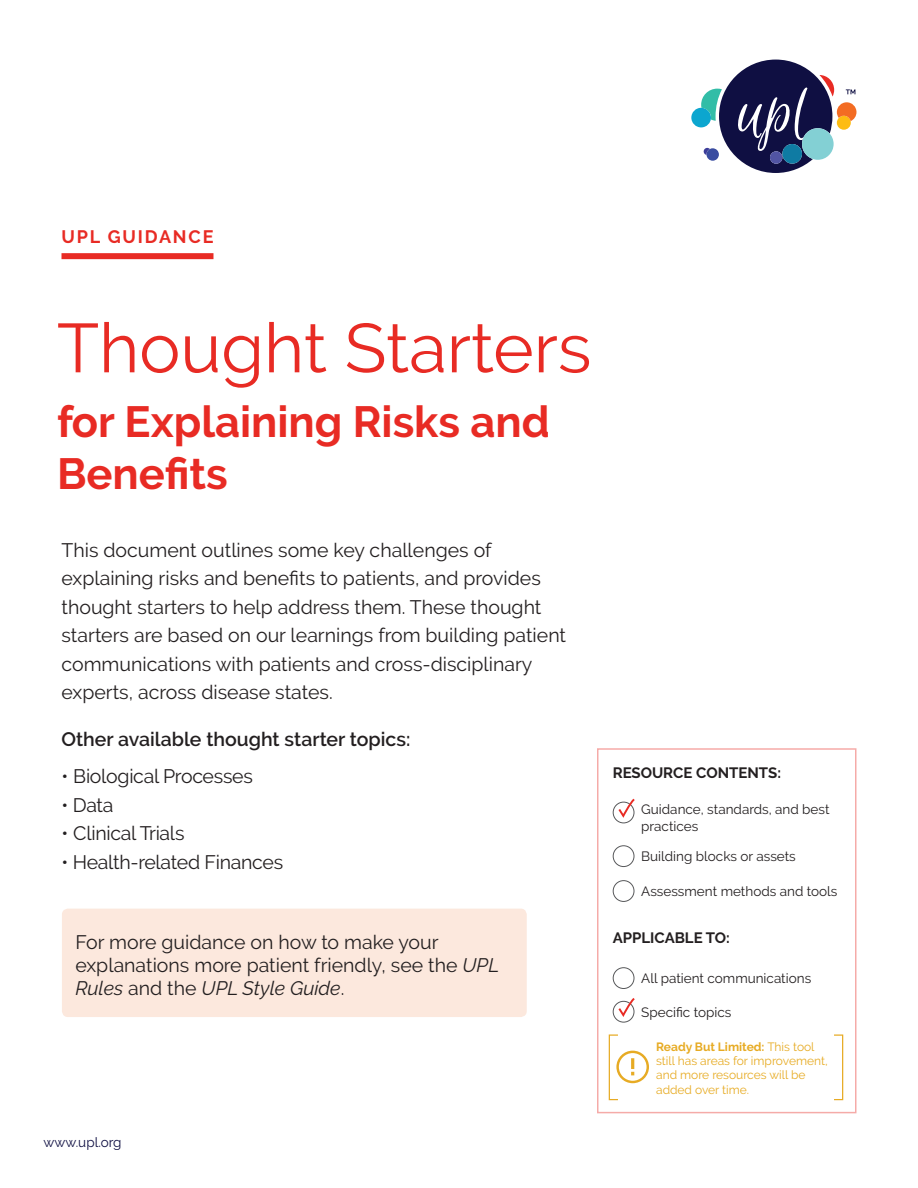
<style>
.page{position:relative;width:918px;height:1188px;background:#fff}
.page>*{position:absolute;margin:0;border:0;box-sizing:border-box;transform-origin:0 0}
.t1{font:69px "Raleway";color:#e82b24}
.t2{font:700 43.5px/52.5px "Raleway";color:#e82b24}
.t3{font:19.5px/28.5px "Raleway";color:#231f20}
.t4{font:600 19.5px "Raleway";color:#231f20}
.t5{font:700 18px "Raleway";letter-spacing:.1em;color:#e82b24}
.t6{font:700 15px "Raleway";color:#231f20}
.t7{font:13.5px/16.2px "Raleway";color:#231f20}
.t8{font:13.5px "Raleway";color:#0f0f42}
.t9{font:12px/14.4px "Raleway";color:#e7ab23}
.s1{font-style:italic}
.s2{font-weight:700}
</style>
<div class="page">
<div style="left:691px;top:108px;width:20px;height:19px;background:#0ca6cf;border-radius:50%"></div>
<svg style="left:701px;top:59px;width:155px;height:114px"></svg>
<div style="left:62px;top:253px;width:151px;height:6px;background:#e82b24"></div>
<div style="left:613px;top:802px;width:21px;height:21px;border:1px solid #57585a;border-radius:50%"></div>
<div style="left:613px;top:967px;width:21px;height:22px;border:1px solid #57585a;border-radius:50%"></div>
<div style="left:613px;top:845px;width:21px;height:22px;border:1px solid #57585a;border-radius:50%"></div>
<div style="left:613px;top:1001px;width:21px;height:21px;border:1px solid #57585a;border-radius:50%"></div>
<div style="left:613px;top:880px;width:21px;height:22px;border:1px solid #57585a;border-radius:50%"></div>
<svg style="left:617px;top:798px;width:18px;height:25px"></svg>
<svg style="left:617px;top:998px;width:18px;height:24px"></svg>
<svg style="left:608px;top:1034px;width:236px;height:67px"></svg>
<div style="left:616px;top:1051px;width:33px;height:32px;border:2px solid #e7ab24;border-radius:50%"></div>
<div style="left:62px;top:909px;width:465px;height:108px;background:#fce8dd;border-radius:6px"></div>
<p class="t5" style="left:62px;top:226px;width:153px">UPL GUIDANCE</p>
<h1 class="t1" style="left:57px;top:308px;width:536px">Thought Starters</h1>
<h2 class="t2" style="left:57px;top:395px;width:494px">for Explaining Risks and<br>Benefits</h2>
<p class="t3" style="left:62px;top:535px;width:506px">This document outlines some key challenges of explaining risks and benefits to patients, and provides thought starters to help address them. These thought starters are based on our learnings from building patient communications with patients and cross-disciplinary experts, across disease states.</p>
<p class="t4" style="left:62px;top:728px;width:350px">Other available thought starter topics:</p>
<p class="t3" style="left:62px;top:762px;width:193px">• Biological Processes</p>
<p class="t3" style="left:62px;top:790px;width:54px">• Data</p>
<p class="t3" style="left:62px;top:819px;width:125px">• Clinical Trials</p>
<p class="t3" style="left:62px;top:847px;width:223px">• Health-related Finances</p>
<p class="t3" style="left:75px;top:930px;width:425px;line-height:23.4px">For more guidance on how to make your explanations more patient friendly, see the <span class="s1">UPL<br>Rules</span> and the <span class="s1">UPL Style Guide</span>.</p>
<p class="t8" style="left:44px;top:1135px;width:80px">www.upl.org</p>
<p class="t6" style="left:613px;top:764px;width:170px">RESOURCE CONTENTS:</p>
<p class="t7" style="left:641px;top:802px;width:190px">Guidance, standards, and best practices</p>
<p class="t7" style="left:641px;top:848px;width:156px">Building blocks or assets</p>
<p class="t7" style="left:641px;top:883px;width:198px">Assessment methods and tools</p>
<p class="t6" style="left:613px;top:929px;width:119px">APPLICABLE TO:</p>
<p class="t7" style="left:641px;top:970px;width:171px">All patient communications</p>
<p class="t7" style="left:641px;top:1004px;width:92px">Specific topics</p>
<p class="t9" style="left:656px;top:1039px;width:173px"><span class="s2">Ready But Limited:</span> This tool still has areas for improvement, and more resources will be added over time.</p>
</div>
